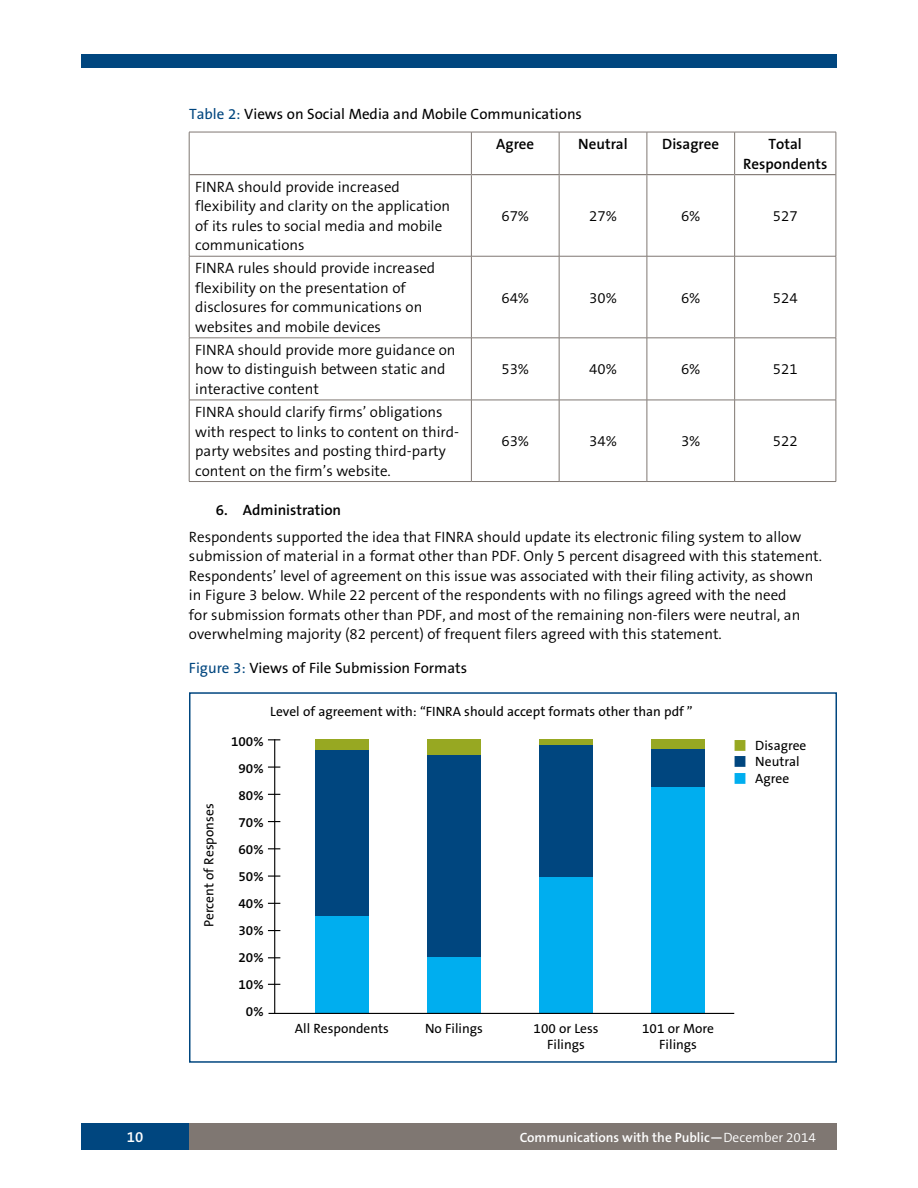
<style>
.page{position:relative;width:918px;height:1188px;background:#fff}
.page>*{position:absolute;margin:0;border:0;box-sizing:border-box;transform-origin:0 0}
.t1{font:300 15px/19.5px "The Sans B4";color:#000}
.t2{font:15px "The Sans B5 Plain";color:#000}
.t3{font:600 15px/19.5px "The Sans B6";color:#000;text-align:center}
.t4{font:600 15px "The Sans B6";color:#fff}
.t5{font:13.5px/16.2px "The Sans B5 Plain";color:#000;text-align:center}
.t6{font:600 13.5px "The Sans B6";color:#fff}
.t7{font:600 13.5px/27px "The Sans B6";color:#000;text-align:right}
.s1{color:#00467f}
.s2{font-family:"The Sans B4";font-weight:300}
</style>
<div class="page">
<div style="left:162px;top:1123px;width:675px;height:27px;background:#7f7772"></div>
<div style="left:81px;top:54px;width:756px;height:14px;background:#00467f"></div>
<div style="left:81px;top:1123px;width:108px;height:27px;background:#00467f"></div>
<hr style="left:189px;top:132px;width:282px;height:1px;background:#7f7772">
<hr style="left:189px;top:132px;width:1px;height:43px;background:#7f7772">
<hr style="left:471px;top:132px;width:88px;height:1px;background:#7f7772">
<hr style="left:471px;top:132px;width:1px;height:42px;background:#7f7772">
<hr style="left:559px;top:132px;width:88px;height:1px;background:#7f7772">
<hr style="left:559px;top:132px;width:1px;height:42px;background:#7f7772">
<hr style="left:647px;top:132px;width:88px;height:1px;background:#7f7772">
<hr style="left:647px;top:132px;width:1px;height:42px;background:#7f7772">
<hr style="left:735px;top:132px;width:101px;height:1px;background:#7f7772">
<hr style="left:734px;top:132px;width:1px;height:42px;background:#7f7772">
<hr style="left:836px;top:132px;width:1px;height:43px;background:#7f7772">
<hr style="left:189px;top:175px;width:1px;height:81px;background:#7f7772">
<hr style="left:471px;top:175px;width:1px;height:81px;background:#7f7772">
<hr style="left:559px;top:175px;width:1px;height:81px;background:#7f7772">
<hr style="left:647px;top:175px;width:1px;height:81px;background:#7f7772">
<hr style="left:734px;top:175px;width:1px;height:81px;background:#7f7772">
<hr style="left:836px;top:175px;width:1px;height:81px;background:#7f7772">
<hr style="left:189px;top:256px;width:282px;height:1px;background:#7f7772">
<hr style="left:189px;top:256px;width:1px;height:82px;background:#7f7772">
<hr style="left:471px;top:256px;width:88px;height:1px;background:#7f7772">
<hr style="left:471px;top:256px;width:1px;height:82px;background:#7f7772">
<hr style="left:559px;top:256px;width:88px;height:1px;background:#7f7772">
<hr style="left:559px;top:256px;width:1px;height:82px;background:#7f7772">
<hr style="left:647px;top:256px;width:88px;height:1px;background:#7f7772">
<hr style="left:647px;top:256px;width:1px;height:82px;background:#7f7772">
<hr style="left:735px;top:256px;width:101px;height:1px;background:#7f7772">
<hr style="left:734px;top:256px;width:1px;height:82px;background:#7f7772">
<hr style="left:836px;top:256px;width:1px;height:82px;background:#7f7772">
<hr style="left:189px;top:338px;width:282px;height:1px;background:#7f7772">
<hr style="left:189px;top:338px;width:1px;height:62px;background:#7f7772">
<hr style="left:471px;top:338px;width:88px;height:1px;background:#7f7772">
<hr style="left:471px;top:338px;width:1px;height:62px;background:#7f7772">
<hr style="left:559px;top:338px;width:88px;height:1px;background:#7f7772">
<hr style="left:559px;top:338px;width:1px;height:62px;background:#7f7772">
<hr style="left:647px;top:338px;width:88px;height:1px;background:#7f7772">
<hr style="left:647px;top:338px;width:1px;height:62px;background:#7f7772">
<hr style="left:735px;top:338px;width:101px;height:1px;background:#7f7772">
<hr style="left:734px;top:338px;width:1px;height:62px;background:#7f7772">
<hr style="left:836px;top:338px;width:1px;height:62px;background:#7f7772">
<hr style="left:189px;top:174px;width:282px;height:1px;background:#7f7772">
<hr style="left:471px;top:174px;width:88px;height:1px;background:#7f7772">
<hr style="left:559px;top:174px;width:88px;height:1px;background:#7f7772">
<hr style="left:647px;top:174px;width:88px;height:1px;background:#7f7772">
<hr style="left:735px;top:174px;width:101px;height:1px;background:#7f7772">
<hr style="left:189px;top:400px;width:282px;height:1px;background:#7f7772">
<hr style="left:189px;top:400px;width:1px;height:81px;background:#7f7772">
<hr style="left:471px;top:400px;width:88px;height:1px;background:#7f7772">
<hr style="left:471px;top:400px;width:1px;height:81px;background:#7f7772">
<hr style="left:559px;top:400px;width:88px;height:1px;background:#7f7772">
<hr style="left:559px;top:400px;width:1px;height:81px;background:#7f7772">
<hr style="left:647px;top:400px;width:88px;height:1px;background:#7f7772">
<hr style="left:647px;top:400px;width:1px;height:81px;background:#7f7772">
<hr style="left:735px;top:400px;width:101px;height:1px;background:#7f7772">
<hr style="left:734px;top:400px;width:1px;height:81px;background:#7f7772">
<hr style="left:836px;top:400px;width:1px;height:81px;background:#7f7772">
<hr style="left:189px;top:481px;width:282px;height:1px;background:#7f7772">
<hr style="left:471px;top:481px;width:88px;height:1px;background:#7f7772">
<hr style="left:559px;top:481px;width:88px;height:1px;background:#7f7772">
<hr style="left:647px;top:481px;width:88px;height:1px;background:#7f7772">
<hr style="left:735px;top:481px;width:101px;height:1px;background:#7f7772">
<div style="left:189px;top:692px;width:648px;height:371px;border:2px solid #00467f"></div>
<div style="left:427px;top:957px;width:54px;height:56px;background:#00aeef"></div>
<div style="left:427px;top:754px;width:54px;height:203px;background:#00467f"></div>
<div style="left:427px;top:739px;width:54px;height:15px;background:#97a822"></div>
<hr style="left:274px;top:739px;width:1px;height:275px;background:#000">
<div style="left:315px;top:916px;width:54px;height:97px;background:#00aeef"></div>
<div style="left:315px;top:749px;width:54px;height:167px;background:#00467f"></div>
<div style="left:315px;top:739px;width:54px;height:11px;background:#97a822"></div>
<div style="left:539px;top:877px;width:54px;height:136px;background:#00aeef"></div>
<div style="left:539px;top:745px;width:54px;height:132px;background:#00467f"></div>
<div style="left:539px;top:739px;width:54px;height:6px;background:#97a822"></div>
<div style="left:651px;top:786px;width:54px;height:227px;background:#00aeef"></div>
<div style="left:651px;top:748px;width:54px;height:38px;background:#00467f"></div>
<div style="left:651px;top:739px;width:54px;height:10px;background:#97a822"></div>
<hr style="left:269px;top:1013px;width:465px;height:1px;background:#000">
<svg style="left:268px;top:767px;width:12px;height:1px"></svg>
<svg style="left:268px;top:739px;width:12px;height:1px"></svg>
<svg style="left:268px;top:876px;width:12px;height:1px"></svg>
<p class="t2" style="left:189px;top:106px;width:395px"><span class="s1">Table 2:</span> Views on Social Media and Mobile Communications</p>
<p class="t3" style="left:496px;top:135px;width:40px">Agree</p>
<p class="t3" style="left:578px;top:135px;width:51px">Neutral</p>
<p class="t3" style="left:662px;top:135px;width:58px">Disagree</p>
<p class="t3" style="left:743px;top:135px;width:86px">Total<br>Respondents</p>
<p class="t1" style="left:195px;top:177px;width:257px">FINRA should provide increased flexibility and clarity on the application of its rules to social media and mobile communications</p>
<p class="t1" style="left:501px;top:207px;width:29px">67%</p>
<p class="t1" style="left:589px;top:207px;width:29px">27%</p>
<p class="t1" style="left:681px;top:207px;width:21px">6%</p>
<p class="t1" style="left:773px;top:207px;width:26px">527</p>
<p class="t1" style="left:195px;top:259px;width:242px">FINRA rules should provide increased flexibility on the presentation of disclosures for communications on websites and mobile devices</p>
<p class="t1" style="left:195px;top:341px;width:262px">FINRA should provide more guidance on how to distinguish between static and interactive content</p>
<p class="t1" style="left:195px;top:403px;width:266px">FINRA should clarify firms’ obligations with respect to links to content on third&shy;party websites and posting third-party content on the firm’s website.</p>
<p class="t1" style="left:501px;top:288px;width:29px">64%</p>
<p class="t1" style="left:589px;top:288px;width:29px">30%</p>
<p class="t1" style="left:681px;top:288px;width:21px">6%</p>
<p class="t1" style="left:773px;top:288px;width:26px">524</p>
<p class="t1" style="left:501px;top:360px;width:29px">53%</p>
<p class="t1" style="left:589px;top:360px;width:29px">40%</p>
<p class="t1" style="left:681px;top:360px;width:21px">6%</p>
<p class="t1" style="left:773px;top:360px;width:26px">521</p>
<p class="t1" style="left:501px;top:432px;width:29px">63%</p>
<p class="t1" style="left:589px;top:432px;width:29px">34%</p>
<p class="t1" style="left:681px;top:432px;width:21px">3%</p>
<p class="t1" style="left:773px;top:432px;width:26px">522</p>
<p class="t3" style="left:216px;top:501px;width:127px">6. Administration</p>
<p class="t1" style="left:189px;top:527px;width:635px">Respondents supported the idea that FINRA should update its electronic filing system to allow submission of material in a format other than PDF. Only 5 percent disagreed with this statement.<br>Respondents’ level of agreement on this issue was associated with their filing activity, as shown in Figure 3 below. While 22 percent of the respondents with no filings agreed with the need<br>for submission formats other than PDF, and most of the remaining non-filers were neutral, an overwhelming majority (82 percent) of frequent filers agreed with this statement.</p>
<p class="t2" style="left:189px;top:660px;width:280px"><span class="s1">Figure 3:</span> Views of File Submission Formats</p>
<p class="t5" style="left:201px;top:927px;width:125px;rotate:-90deg">Percent of Responses</p>
<p class="t7" style="left:231px;top:728px;width:34px">100%<br>90%<br>80%<br>70%<br>60%<br>50%<br>40%<br>30%<br>20%<br>10%<br>0%</p>
<p class="t5" style="left:270px;top:704px;width:424px">Level of agreement with: “FINRA should accept formats other than pdf ”</p>
<p class="t5" style="left:295px;top:1021px;width:96px">All Respondents</p>
<p class="t5" style="left:425px;top:1021px;width:59px">No Filings</p>
<p class="t5" style="left:534px;top:1021px;width:66px">100 or Less<br>Filings</p>
<p class="t5" style="left:642px;top:1021px;width:73px">101 or More<br>Filings</p>
<p class="t5" style="left:755px;top:738px;width:53px;text-align:left">Disagree<br>Neutral<br>Agree</p>
<p class="t4" style="left:127px;top:1129px;width:18px">10</p>
<p class="t6" style="left:520px;top:1130px;width:298px">Communications with the Public—<span class="s2">December 2014</span></p>
</div>
